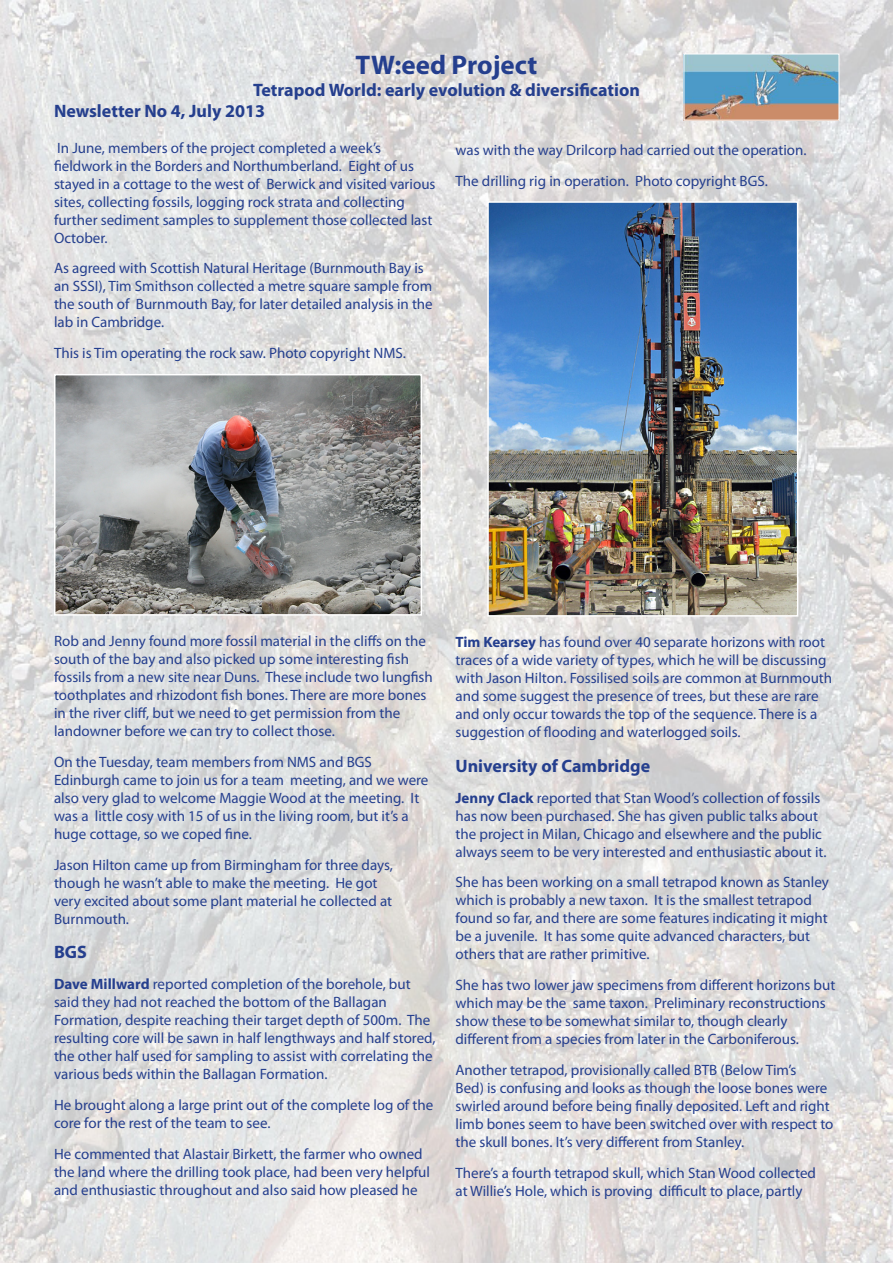
<style>
.page{position:relative;width:893px;height:1263px;background:#fff}
.page>*{position:absolute;margin:0;border:0;box-sizing:border-box;transform-origin:0 0}
.Header_1{font:700 27px "Myriad Pro";color:#253f8e}
.Header_2{font:700 18px "Myriad Pro";color:#253f8e}
.Body_Text{font:15px/18px "Myriad Pro";color:#253f8e}
.s1{font-weight:700}
</style>
<div class="page">
<img style="left:0;top:0;width:893px;height:1263px">
<img style="left:57px;top:377px;width:362px;height:236px">
<div style="left:54px;top:374px;width:368px;height:242px;border:2px solid #fff"></div>
<img style="left:490px;top:204px;width:305px;height:410px">
<div style="left:487px;top:201px;width:311px;height:416px;border:2px solid #fff"></div>
<img style="left:686px;top:56px;width:151px;height:63px">
<div style="left:684px;top:54px;width:155px;height:67px;border:1px solid #fff"></div>
<p class="Header_1" style="left:356px;top:48px;width:183px">TW:eed Project</p>
<p class="Header_2" style="left:253px;top:78px;width:388px">Tetrapod World: early evolution &amp; diversification</p>
<p class="Header_2" style="left:54px;top:100px;width:213px">Newsletter No 4, July 2013</p>
<p class="Body_Text" style="left:54px;top:138px;width:383px">In June, members of the project completed a week’s fieldwork in the Borders and Northumberland. Eight of us stayed in a cottage to the west of Berwick and visited various sites, collecting fossils, logging rock strata and collecting further sediment samples to supplement those collected last October.</p>
<p class="Body_Text" style="left:54px;top:259px;width:380px">As agreed with Scottish Natural Heritage (Burnmouth Bay is an SSSI), Tim Smithson collected a metre square sample from the south of Burnmouth Bay, for later detailed analysis in the lab in Cambridge.</p>
<p class="Body_Text" style="left:54px;top:344px;width:353px">This is Tim operating the rock saw. Photo copyright NMS.</p>
<p class="Body_Text" style="left:455px;top:140px;width:353px">was with the way Drilcorp had carried out the operation.</p>
<p class="Body_Text" style="left:455px;top:171px;width:314px">The drilling rig in operation. Photo copyright BGS.</p>
<p class="Body_Text" style="left:54px;top:632px;width:380px">Rob and Jenny found more fossil material in the cliffs on the south of the bay and also picked up some interesting fish fossils from a new site near Duns. These include two lungfish toothplates and rhizodont fish bones. There are more bones in the river cliff, but we need to get permission from the landowner before we can try to collect those.</p>
<p class="Body_Text" style="left:54px;top:753px;width:376px">On the Tuesday, team members from NMS and BGS Edinburgh came to join us for a team meeting, and we were also very glad to welcome Maggie Wood at the meeting. It was a little cosy with 15 of us in the living room, but it’s a huge cottage, so we coped fine.</p>
<p class="Body_Text" style="left:54px;top:856px;width:341px">Jason Hilton came up from Birmingham for three days, though he wasn’t able to make the meeting. He got very excited about some plant material he collected at Burnmouth.</p>
<p class="Header_2" style="left:54px;top:940px;width:34px">BGS</p>
<p class="Body_Text" style="left:54px;top:975px;width:383px"><span class="s1">Dave Millward</span> reported completion of the borehole, but said they had not reached the bottom of the Ballagan Formation, despite reaching their target depth of 500m. The resulting core will be sawn in half lengthways and half stored, the other half used for sampling to assist with correlating the various beds within the Ballagan Formation.</p>
<p class="Body_Text" style="left:54px;top:1095px;width:381px">He brought along a large print out of the complete log of the core for the rest of the team to see.</p>
<p class="Body_Text" style="left:54px;top:1144px;width:378px">He commented that Alastair Birkett, the farmer who owned the land where the drilling took place, had been very helpful and enthusiastic throughout and also said how pleased he</p>
<p class="Body_Text" style="left:455px;top:633px;width:378px"><span class="s1">Tim Kearsey</span> has found over 40 separate horizons with root traces of a wide variety of types, which he will be discussing with Jason Hilton. Fossilised soils are common at Burnmouth and some suggest the presence of trees, but these are rare and only occur towards the top of the sequence. There is a suggestion of flooding and waterlogged soils.</p>
<p class="Header_2" style="left:455px;top:754px;width:196px">University of Cambridge</p>
<p class="Body_Text" style="left:455px;top:788px;width:373px"><span class="s1">Jenny Clack</span> reported that Stan Wood’s collection of fossils has now been purchased. She has given public talks about the project in Milan, Chicago and elsewhere and the public always seem to be very interested and enthusiastic about it.</p>
<p class="Body_Text" style="left:455px;top:873px;width:375px">She has been working on a small tetrapod known as Stanley which is probably a new taxon. It is the smallest tetrapod found so far, and there are some features indicating it might be a juvenile. It has some quite advanced characters, but others that are rather primitive.</p>
<p class="Body_Text" style="left:455px;top:976px;width:381px">She has two lower jaw specimens from different horizons but which may be the same taxon. Preliminary reconstructions show these to be somewhat similar to, though clearly different from a species from later in the Carboniferous.</p>
<p class="Body_Text" style="left:455px;top:1060px;width:380px">Another tetrapod, provisionally called BTB (Below Tim’s<br>Bed) is confusing and looks as though the loose bones were swirled around before being finally deposited. Left and right limb bones seem to have been switched over with respect to the skull bones. It’s very different from Stanley.</p>
<p class="Body_Text" style="left:455px;top:1163px;width:362px">There’s a fourth tetrapod skull, which Stan Wood collected at Willie’s Hole, which is proving difficult to place, partly</p>
</div>
